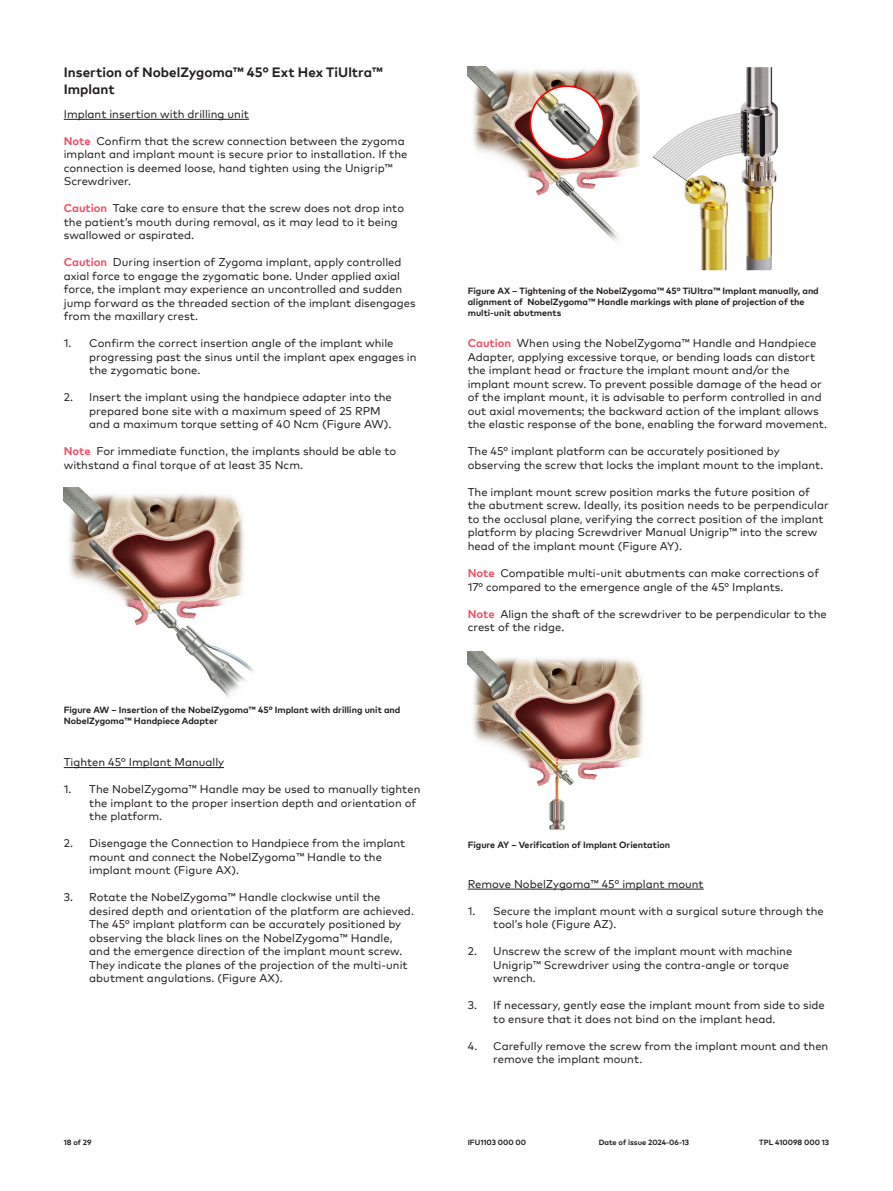
<style>
.page{position:relative;width:893px;height:1191px;background:#fff}
.page>*{position:absolute;margin:0;border:0;box-sizing:border-box;transform-origin:0 0}
.t1{font:700 13.5px/16.2px "Mark Pro";color:#231f20}
.t2{font:11.25px/13.5px "Mark Pro";color:#231f20}
.t3{font:700 9px/10.8px "Mark Pro";color:#231f20}
.t4{font:700 7.5px "Mark Pro";color:#231f20}
.s1{font-weight:700;color:#ef5069}
</style>
<div class="page">
<hr style="left:64px;top:119px;width:185px;height:1px;background:#231f20">
<hr style="left:64px;top:767px;width:160px;height:1px;background:#231f20">
<img style="left:64px;top:488px;width:190px;height:210px">
<hr style="left:468px;top:888px;width:236px;height:1px;background:#231f20">
<img style="left:468px;top:66px;width:171px;height:176px">
<img style="left:652px;top:67px;width:126px;height:204px">
<img style="left:468px;top:652px;width:175px;height:178px">
<p class="t1" style="left:64px;top:63px;width:320px">Insertion of NobelZygoma™ 45° Ext Hex TiUltra™<br>Implant</p>
<p class="t2" style="left:64px;top:106px;width:187px">Implant insertion with drilling unit</p>
<p class="t2" style="left:64px;top:133px;width:345px"><span class="s1">Note</span> Confirm that the screw connection between the zygoma implant and implant mount is secure prior to installation. If the connection is deemed loose, hand tighten using the Unigrip™ Screwdriver.</p>
<p class="t2" style="left:64px;top:201px;width:342px"><span class="s1">Caution</span> Take care to ensure that the screw does not drop into the patient’s mouth during removal, as it may lead to it being swallowed or aspirated.</p>
<p class="t2" style="left:64px;top:255px;width:353px"><span class="s1">Caution</span> During insertion of Zygoma implant, apply controlled axial force to engage the zygomatic bone. Under applied axial force, the implant may experience an uncontrolled and sudden jump forward as the threaded section of the implant disengages from the maxillary crest.</p>
<p class="t2" style="left:89px;top:336px;width:329px;text-indent:-26px">1. Confirm the correct insertion angle of the implant while progressing past the sinus until the implant apex engages in the zygomatic bone.</p>
<p class="t2" style="left:89px;top:390px;width:304px;text-indent:-26px">2. Insert the implant using the handpiece adapter into the prepared bone site with a maximum speed of 25 RPM and a maximum torque setting of 40 Ncm (Figure AW).</p>
<p class="t2" style="left:64px;top:444px;width:334px"><span class="s1">Note</span> For immediate function, the implants should be able to withstand a final torque of at least 35 Ncm.</p>
<p class="t3" style="left:64px;top:703px;width:338px">Figure AW – Insertion of the NobelZygoma™ 45° Implant with drilling unit and<br>NobelZygoma™ Handpiece Adapter</p>
<p class="t2" style="left:64px;top:754px;width:162px">Tighten 45° Implant Manually</p>
<p class="t2" style="left:89px;top:781px;width:333px;text-indent:-26px">1. The NobelZygoma™ Handle may be used to manually tighten the implant to the proper insertion depth and orientation of the platform.</p>
<p class="t2" style="left:89px;top:835px;width:318px;text-indent:-26px">2. Disengage the Connection to Handpiece from the implant mount and connect the NobelZygoma™ Handle to the implant mount (Figure AX).</p>
<p class="t2" style="left:89px;top:889px;width:326px;text-indent:-26px">3. Rotate the NobelZygoma™ Handle clockwise until the desired depth and orientation of the platform are achieved.<br>The 45° implant platform can be accurately positioned by observing the black lines on the NobelZygoma™ Handle, and the emergence direction of the implant mount screw.<br>They indicate the planes of the projection of the multi-unit abutment angulations. (Figure AX).</p>
<p class="t3" style="left:468px;top:285px;width:353px">Figure AX – Tightening of the NobelZygoma™ 45° TiUltra™ Implant manually, and alignment of NobelZygoma™ Handle markings with plane of projection of the multi-unit abutments</p>
<p class="t2" style="left:468px;top:336px;width:361px"><span class="s1">Caution</span> When using the NobelZygoma™ Handle and Handpiece Adapter, applying excessive torque, or bending loads can distort the implant head or fracture the implant mount and/or the implant mount screw. To prevent possible damage of the head or of the implant mount, it is advisable to perform controlled in and out axial movements; the backward action of the implant allows the elastic response of the bone, enabling the forward movement.</p>
<p class="t2" style="left:468px;top:444px;width:357px">The 45° implant platform can be accurately positioned by observing the screw that locks the implant mount to the implant.</p>
<p class="t2" style="left:468px;top:484px;width:363px">The implant mount screw position marks the future position of the abutment screw. Ideally, its position needs to be perpendicular to the occlusal plane, verifying the correct position of the implant platform by placing Screwdriver Manual Unigrip™ into the screw head of the implant mount (Figure AY).</p>
<p class="t2" style="left:468px;top:565px;width:353px"><span class="s1">Note</span> Compatible multi-unit abutments can make corrections of<br>17° compared to the emergence angle of the 45° Implants.</p>
<p class="t2" style="left:468px;top:606px;width:360px"><span class="s1">Note</span> Align the shaft of the screwdriver to be perpendicular to the crest of the ridge.</p>
<p class="t3" style="left:468px;top:838px;width:204px">Figure AY – Verification of Implant Orientation</p>
<p class="t2" style="left:468px;top:876px;width:237px">Remove NobelZygoma™ 45° implant mount</p>
<p class="t2" style="left:493px;top:903px;width:332px;text-indent:-26px">1. Secure the implant mount with a surgical suture through the tool’s hole (Figure AZ).</p>
<p class="t2" style="left:493px;top:943px;width:301px;text-indent:-26px">2. Unscrew the screw of the implant mount with machine<br>Unigrip™ Screwdriver using the contra-angle or torque wrench.</p>
<p class="t2" style="left:493px;top:997px;width:333px;text-indent:-26px">3. If necessary, gently ease the implant mount from side to side to ensure that it does not bind on the implant head.</p>
<p class="t2" style="left:493px;top:1038px;width:337px;text-indent:-26px">4. Carefully remove the screw from the implant mount and then remove the implant mount.</p>
<p class="t4" style="left:64px;top:1137px;width:29px">18 of 29</p>
<p class="t4" style="left:468px;top:1137px;width:60px">IFU1103 000 00</p>
<p class="t4" style="left:599px;top:1137px;width:92px">Date of issue 2024-06-13</p>
<p class="t4" style="left:759px;top:1137px;width:71px">TPL 410098 000 13</p>
</div>
